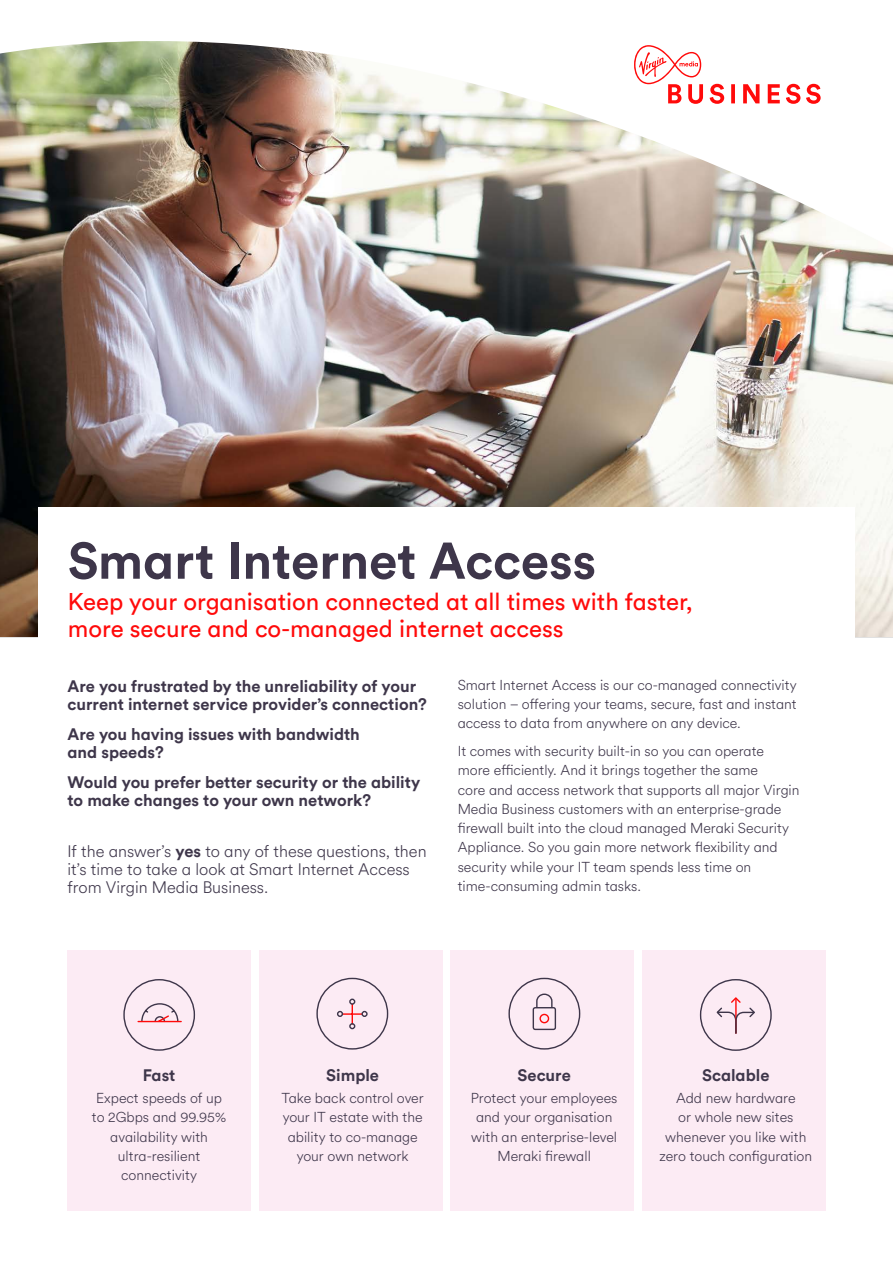
<style>
.page{position:relative;width:893px;height:1263px;background:#fff}
.page>*{position:absolute;margin:0;border:0;box-sizing:border-box;transform-origin:0 0}
.t1{font:700 51px "VM Circular Shout";color:#3e364a}
.t2{font:24px/27px "VM Circular Chat";color:#ff0a0a}
.t3{font:700 16.5px/18px "VM Circular Shout";color:#3e364a}
.t4{font:300 16.5px/18px "VM Circular Whisper";color:#3e364a}
.t5{font:300 14.25px/19.2px "VM Circular Whisper";color:#3e364a;text-align:center}
.s1{font-family:"VM Circular Shout";font-weight:700}
</style>
<div class="page">
<img style="left:0;top:277px;width:893px;height:360px">
<img style="left:0;top:41px;width:893px;height:236px">
<svg style="left:634px;top:45px;width:187px;height:59px"></svg>
<div style="left:38px;top:507px;width:816px;height:160px;background:#fff"></div>
<div style="left:259px;top:950px;width:183px;height:261px;background:#fcebf4"></div>
<div style="left:451px;top:950px;width:183px;height:261px;background:#fcebf4"></div>
<div style="left:642px;top:950px;width:183px;height:261px;background:#fcebf4"></div>
<div style="left:68px;top:950px;width:183px;height:261px;background:#fcebf4"></div>
<svg style="left:123px;top:979px;width:73px;height:72px"></svg>
<svg style="left:316px;top:977px;width:73px;height:73px"></svg>
<svg style="left:508px;top:977px;width:73px;height:73px"></svg>
<div style="left:539px;top:1014px;width:10px;height:9px;border:1px solid #ff0a0a;border-radius:50%"></div>
<svg style="left:699px;top:979px;width:73px;height:72px"></svg>
<h1 class="t1" style="left:68px;top:526px;width:530px">Smart Internet Access</h1>
<h2 class="t2" style="left:68px;top:587px;width:626px">Keep your organisation connected at all times with faster, more secure and co-managed internet access</h2>
<p class="t3" style="left:68px;top:676px;width:361px">Are you frustrated by the unreliability of your current internet service provider’s connection?</p>
<p class="t3" style="left:68px;top:724px;width:294px">Are you having issues with bandwidth and speeds?</p>
<p class="t3" style="left:68px;top:772px;width:354px">Would you prefer better security or the ability to make changes to your own network?</p>
<p class="t4" style="left:68px;top:841px;width:361px">If the answer’s <span class="s1">yes</span> to any of these questions, then it’s time to take a look at Smart Internet Access from Virgin Media Business.</p>
<p class="t5" style="left:458px;top:675px;width:340px;text-align:justify">Smart Internet Access is our co-managed connectivity solution – offering your teams, secure, fast and instant access to data from anywhere on any device.</p>
<p class="t5" style="left:458px;top:741px;width:343px;text-align:left">It comes with security built-in so you can operate more efficiently. And it brings together the same<br>core and access network that supports all major Virgin Media Business customers with an enterprise-grade firewall built into the cloud managed Meraki Security Appliance. So you gain more network flexibility and security while your IT team spends less time on time-consuming admin tasks.</p>
<p class="t3" style="left:143px;top:1065px;width:34px">Fast</p>
<p class="t5" style="left:92px;top:1088px;width:136px">Expect speeds of up to 2Gbps and 99.95% availability with ultra-resilient connectivity</p>
<p class="t3" style="left:326px;top:1065px;width:54px">Simple</p>
<p class="t5" style="left:281px;top:1088px;width:144px">Take back control over your IT estate with the ability to co-manage your own network</p>
<p class="t3" style="left:518px;top:1065px;width:55px">Secure</p>
<p class="t5" style="left:471px;top:1088px;width:148px">Protect your employees and your organisation with an enterprise-level<br>Meraki firewall</p>
<p class="t3" style="left:702px;top:1065px;width:69px">Scalable</p>
<p class="t5" style="left:659px;top:1088px;width:154px">Add new hardware<br>or whole new sites whenever you like with zero touch configuration</p>
</div>
